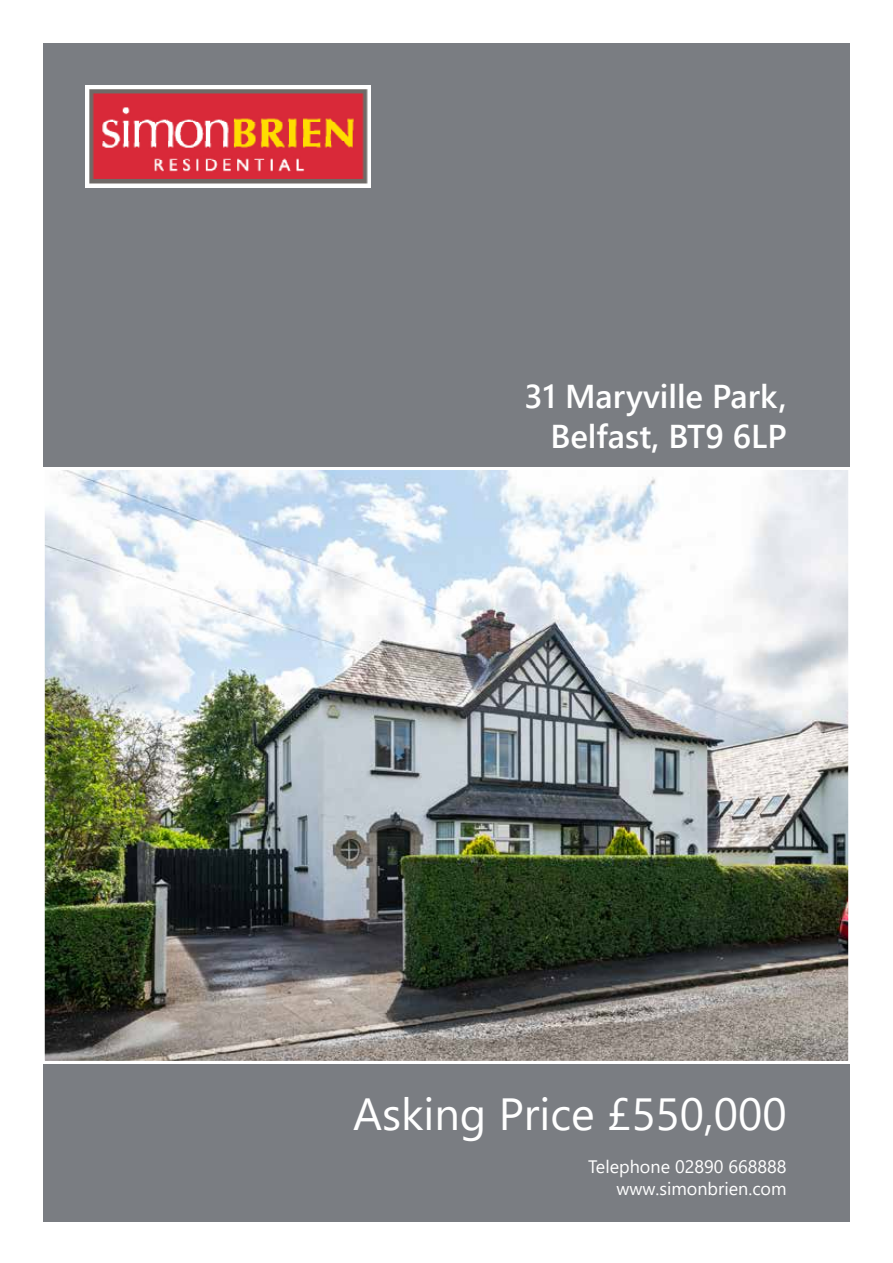
<style>
.page{position:relative;width:893px;height:1263px;background:#fff}
.page>*{position:absolute;margin:0;border:0;box-sizing:border-box;transform-origin:0 0}
.t1{font:45px "Segoe UI";color:#fff}
.t2{font:600 33px/39.6px "Segoe UI";color:#fff;text-align:right}
.t3{font:18px/21.6px "Segoe UI";color:#fff;text-align:right}
</style>
<div class="page">
<div style="left:43px;top:43px;width:807px;height:424px;background:#7a7d82"></div>
<div style="left:43px;top:1064px;width:807px;height:157px;background:#7a7d82"></div>
<img style="left:46px;top:471px;width:801px;height:589px">
<div style="left:42px;top:467px;width:809px;height:597px;border:3px solid #fff"></div>
<img style="left:85px;top:85px;width:286px;height:102px">
<h2 class="t2" style="left:524px;top:374px;width:264px">31 Maryville Park,<br>Belfast, BT9 6LP</h2>
<h1 class="t1" style="left:353px;top:1071px;width:435px">Asking Price £550,000</h1>
<p class="t3" style="left:588px;top:1154px;width:200px">Telephone 02890 668888 www.simonbrien.com</p>
</div>
